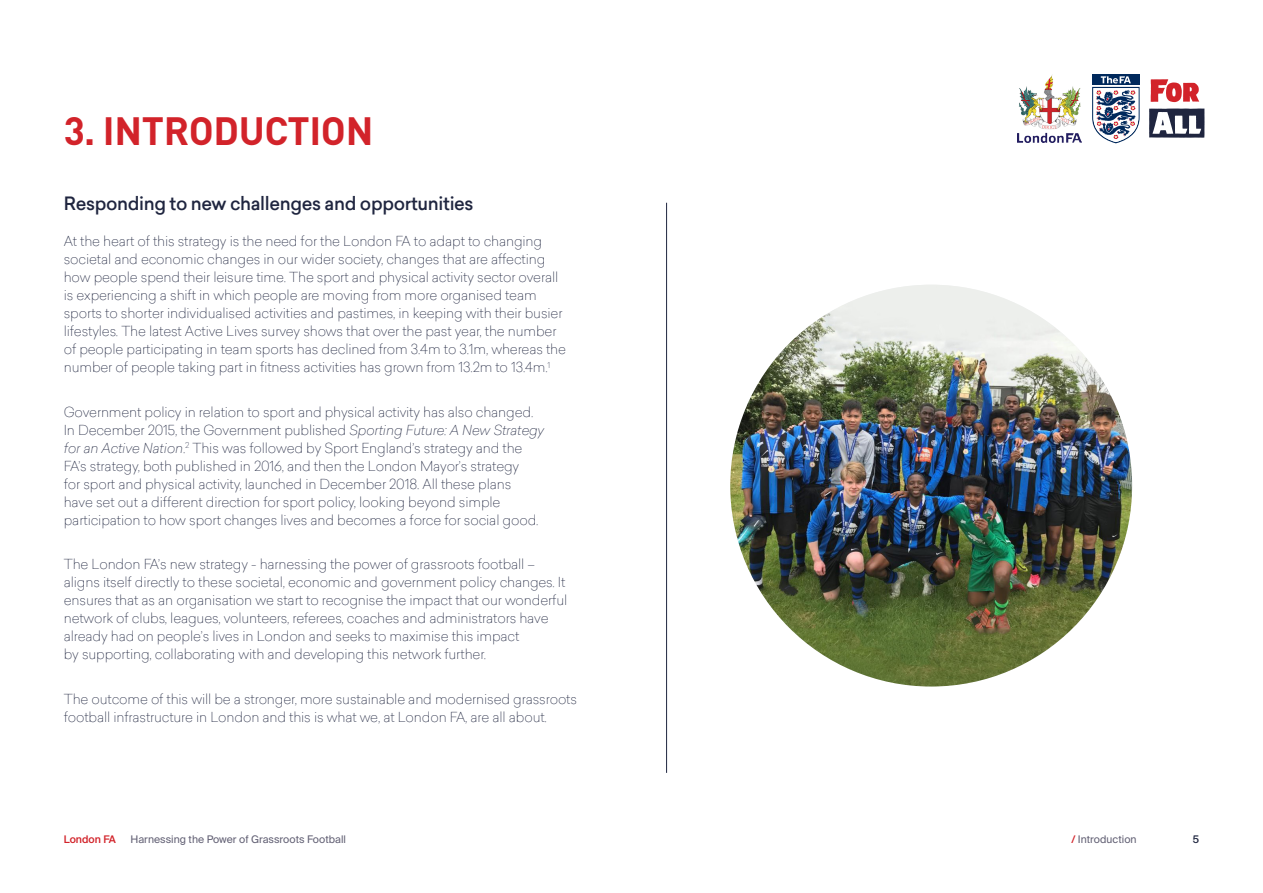
<style>
.page{position:relative;width:1263px;height:893px;background:#fff}
.page>*{position:absolute;margin:0;border:0;box-sizing:border-box;transform-origin:0 0}
.t1{font:700 39px "DIN Pro";color:#d2232a}
.t2{font:500 18px "Sailec";letter-spacing:-.02em;color:#1f253f}
.t3{font:100 13.5px/18px "Sailec";letter-spacing:-.01em;color:#1f253f}
.t4{font:10.5px "Suisse Intl";color:#626074}
.t5{font:500 10.5px "Suisse Intl";color:#d2232a}
.t6{font:500 10.5px "Suisse Intl";color:#1f253f}
.s1{font-style:italic}
.s2{font-weight:500;color:#d2232a}
</style>
<div class="page">
<img style="left:1017px;top:74px;width:64px;height:69px">
<svg style="left:1151px;top:79px;width:48px;height:23px"></svg>
<svg style="left:1149px;top:108px;width:55px;height:30px"></svg>
<div style="left:1092px;top:75px;width:47px;height:10px;background:#00295c"></div>
<svg style="left:1092px;top:76px;width:47px;height:67px"></svg>
<img style="left:730px;top:285px;width:402px;height:401px;border-radius:201px">
<hr style="left:666px;top:203px;width:1px;height:570px;background:#1f253f">
<h1 class="t1" style="left:64px;top:104px;width:62px">3. INTRO</h1>
<h1 class="t1" style="left:214px;top:104px;width:96px">DUCTION</h1>
<h2 class="t2" style="left:64px;top:191px;width:411px">Responding to new challenges and opportunities</h2>
<p class="t3" style="left:64px;top:232px;width:504px">At the heart of this strategy is the need for the London FA to adapt to changing societal and economic changes in our wider society, changes that are affecting how people spend their leisure time. The sport and physical activity sector overall is experiencing a shift in which people are moving from more organised team sports to shorter individualised activities and pastimes, in keeping with their busier lifestyles. The latest Active Lives survey shows that over the past year, the number of people participating in team sports has declined from 3.4m to 3.1m, whereas the number of people taking part in fitness activities has grown from 13.2m to 13.4m.<sup>1</sup></p>
<p class="t3" style="left:64px;top:402px;width:482px">Government policy in relation to sport and physical activity has also changed.<br>In December 2015, the Government published <span class="s1">Sporting Future: A New Strategy for an Active Nation</span>.<sup>2</sup> This was followed by Sport England’s strategy and the FA’s strategy, both published in 2016, and then the London Mayor’s strategy<br>for sport and physical activity, launched in December 2018. All these plans<br>have set out a different direction for sport policy, looking beyond simple participation to how sport changes lives and becomes a force for social good.</p>
<p class="t3" style="left:64px;top:555px;width:505px">The London FA’s new strategy - harnessing the power of grassroots football – aligns itself directly to these societal, economic and government policy changes. It ensures that as an organisation we start to recognise the impact that our wonderful network of clubs, leagues, volunteers, referees, coaches and administrators have already had on people’s lives in London and seeks to maximise this impact<br>by supporting, collaborating with and developing this network further.</p>
<p class="t3" style="left:64px;top:689px;width:515px">The outcome of this will be a stronger, more sustainable and modernised grassroots football infrastructure in London and this is what we, at London FA, are all about.</p>
<p class="t5" style="left:64px;top:834px;width:54px">London FA</p>
<p class="t4" style="left:130px;top:834px;width:217px">Harnessing the Power of Grassroots Football</p>
<p class="t6" style="left:1193px;top:834px;width:8px">5</p>
<p class="t4" style="left:1071px;top:834px;width:67px"><span class="s2">/</span> Introduction</p>
</div>
